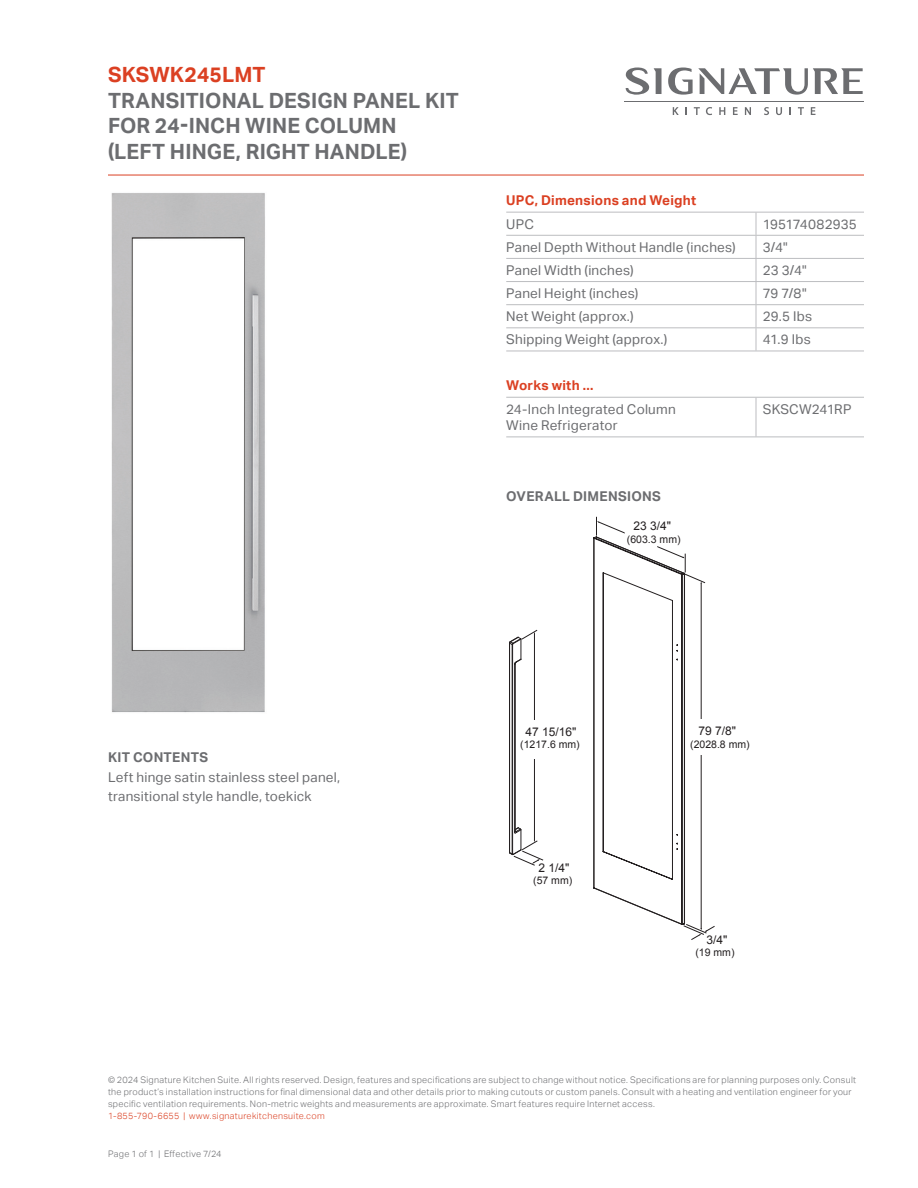
<style>
.page{position:relative;width:918px;height:1188px;background:#fff}
.page>*{position:absolute;margin:0;border:0;box-sizing:border-box;transform-origin:0 0}
.t1{font:700 21px/25.5px "Aktiv Grotesk";letter-spacing:.01em;color:#6c6d70}
.t2{font:700 21px "Aktiv Grotesk";letter-spacing:.005em;color:#db4022}
.t3{font:13.5px/19.5px "Aktiv Grotesk";letter-spacing:.015em;color:#6c6d70}
.t4{font:700 13.5px "Aktiv Grotesk";letter-spacing:.015em;color:#db4022}
.t5{font:700 13.5px "Aktiv Grotesk";letter-spacing:.02em;color:#6c6d70}
.t6{font:12px "Arial";color:#231f20}
.t7{font:10.5px "Arial";color:#231f20}
.t8{font:300 9px/12px "Aktiv Grotesk";letter-spacing:.035em;color:#6c6d70}
.t9{font:300 9px "Aktiv Grotesk";letter-spacing:.03em;color:#db4022}
</style>
<div class="page">
<svg style="left:694px;top:107px;width:6px;height:8px"></svg>
<svg style="left:798px;top:107px;width:6px;height:8px"></svg>
<svg style="left:706px;top:107px;width:6px;height:8px"></svg>
<svg style="left:719px;top:107px;width:6px;height:8px"></svg>
<svg style="left:733px;top:107px;width:5px;height:8px"></svg>
<svg style="left:745px;top:107px;width:6px;height:8px"></svg>
<svg style="left:764px;top:107px;width:5px;height:8px"></svg>
<svg style="left:776px;top:107px;width:6px;height:8px"></svg>
<svg style="left:811px;top:107px;width:4px;height:8px"></svg>
<svg style="left:673px;top:107px;width:6px;height:8px"></svg>
<hr style="left:624px;top:101px;width:240px;height:1px;background:#6c6d70">
<svg style="left:626px;top:68px;width:36px;height:27px"></svg>
<svg style="left:668px;top:68px;width:195px;height:27px"></svg>
<img style="left:111px;top:193px;width:154px;height:520px">
<hr style="left:506px;top:235px;width:250px;height:1px;background:#bcbdc0">
<hr style="left:506px;top:258px;width:250px;height:1px;background:#bcbdc0">
<hr style="left:506px;top:281px;width:250px;height:1px;background:#bcbdc0">
<hr style="left:506px;top:304px;width:250px;height:1px;background:#bcbdc0">
<hr style="left:756px;top:304px;width:108px;height:1px;background:#bcbdc0">
<hr style="left:756px;top:327px;width:108px;height:1px;background:#bcbdc0">
<hr style="left:756px;top:351px;width:108px;height:1px;background:#bcbdc0">
<hr style="left:756px;top:398px;width:1px;height:39px;background:#bcbdc0">
<hr style="left:506px;top:212px;width:250px;height:1px;background:#bcbdc0">
<hr style="left:506px;top:327px;width:250px;height:1px;background:#bcbdc0">
<hr style="left:506px;top:351px;width:250px;height:1px;background:#bcbdc0">
<hr style="left:756px;top:235px;width:108px;height:1px;background:#bcbdc0">
<hr style="left:756px;top:258px;width:108px;height:1px;background:#bcbdc0">
<hr style="left:756px;top:281px;width:108px;height:1px;background:#bcbdc0">
<svg style="left:756px;top:213px;width:1px;height:138px"></svg>
<hr style="left:506px;top:437px;width:250px;height:1px;background:#bcbdc0">
<hr style="left:756px;top:437px;width:108px;height:1px;background:#bcbdc0">
<hr style="left:756px;top:212px;width:108px;height:1px;background:#bcbdc0">
<hr style="left:506px;top:397px;width:250px;height:1px;background:#bcbdc0">
<hr style="left:756px;top:397px;width:108px;height:1px;background:#bcbdc0">
<hr style="left:108px;top:175px;width:756px;height:1px;background:#db4022">
<hr style="left:512px;top:645px;width:1px;height:209px;background:#231f20">
<hr style="left:514px;top:664px;width:1px;height:168px;background:#231f20">
<hr style="left:515px;top:664px;width:1px;height:167px;background:#231f20">
<hr style="left:509px;top:643px;width:1px;height:209px;background:#231f20">
<hr style="left:534px;top:634px;width:1px;height:207px;background:#231f20">
<svg style="left:509px;top:630px;width:28px;height:35px"></svg>
<div style="left:529px;top:720px;width:10px;height:38px;background:#fff"></div>
<svg style="left:593px;top:517px;width:122px;height:423px"></svg>
<svg style="left:509px;top:827px;width:34px;height:39px"></svg>
<h1 class="t2" style="left:108px;top:63px;width:159px">SKSWK245LMT</h1>
<h1 class="t1" style="left:108px;top:88px;width:352px">TRANSITIONAL DESIGN PANEL KIT<br>FOR 24-INCH WINE COLUMN (LEFT HINGE, RIGHT HANDLE)</h1>
<h2 class="t4" style="left:506px;top:193px;width:192px">UPC, Dimensions and Weight</h2>
<h2 class="t3" style="left:506px;top:214px;width:29px">UPC</h2>
<h2 class="t3" style="left:763px;top:214px;width:96px">195174082935</h2>
<h2 class="t3" style="left:506px;top:237px;width:231px">Panel Depth Without Handle (inches)</h2>
<h2 class="t3" style="left:763px;top:237px;width:26px">3/4"</h2>
<h2 class="t3" style="left:506px;top:260px;width:129px">Panel Width (inches)</h2>
<h2 class="t3" style="left:763px;top:260px;width:45px">23 3/4"</h2>
<h2 class="t3" style="left:506px;top:284px;width:134px">Panel Height (inches)</h2>
<h2 class="t3" style="left:763px;top:284px;width:45px">79 7/8"</h2>
<h2 class="t3" style="left:506px;top:307px;width:129px">Net Weight (approx.)</h2>
<h2 class="t3" style="left:763px;top:307px;width:51px">29.5 Ibs</h2>
<h2 class="t3" style="left:506px;top:330px;width:162px">Shipping Weight (approx.)</h2>
<h2 class="t3" style="left:763px;top:330px;width:50px">41.9 Ibs</h2>
<h2 class="t4" style="left:506px;top:378px;width:89px">Works with ...</h2>
<h2 class="t3" style="left:506px;top:401px;width:171px;line-height:16.5px">24-Inch Integrated Column<br>Wine Refrigerator</h2>
<h2 class="t3" style="left:763px;top:399px;width:90px">SKSCW241RP</h2>
<h2 class="t5" style="left:506px;top:488px;width:156px">OVERALL DIMENSIONS</h2>
<h3 class="t6" style="left:633px;top:519px;width:39px">23 3/4"</h3>
<p class="t7" style="left:627px;top:533px;width:55px">(603.3 mm)</p>
<h2 class="t5" style="left:108px;top:750px;width:102px">KIT CONTENTS</h2>
<h2 class="t3" style="left:108px;top:767px;width:234px">Left hinge satin stainless steel panel, transitional style handle, toekick</h2>
<h3 class="t6" style="left:525px;top:725px;width:52px">47 15/16"</h3>
<p class="t7" style="left:520px;top:739px;width:61px">(1217.6 mm)</p>
<h3 class="t6" style="left:538px;top:861px;width:32px">2 1/4"</h3>
<p class="t7" style="left:533px;top:874px;width:41px">(57 mm)</p>
<h3 class="t6" style="left:698px;top:724px;width:39px">79 7/8"</h3>
<p class="t7" style="left:690px;top:738px;width:61px">(2028.8 mm)</p>
<h3 class="t6" style="left:707px;top:933px;width:22px">3/4"</h3>
<p class="t7" style="left:695px;top:947px;width:41px">(19 mm)</p>
<p class="t8" style="left:108px;top:1074px;width:750px">© 2024 Signature Kitchen Suite. All rights reserved. Design, features and specifications are subject to change without notice. Specifications are for planning purposes only. Consult the product’s installation instructions for final dimensional data and other details prior to making cutouts or custom panels. Consult with a heating and ventilation engineer for your specific ventilation requirements. Non-metric weights and measurements are approximate. Smart features require Internet access.</p>
<p class="t9" style="left:108px;top:1111px;width:218px">1-855-790-6655 | www.signaturekitchensuite.com</p>
<p class="t8" style="left:108px;top:1148px;width:115px">Page 1 of 1 | Effective 7/24</p>
</div>
